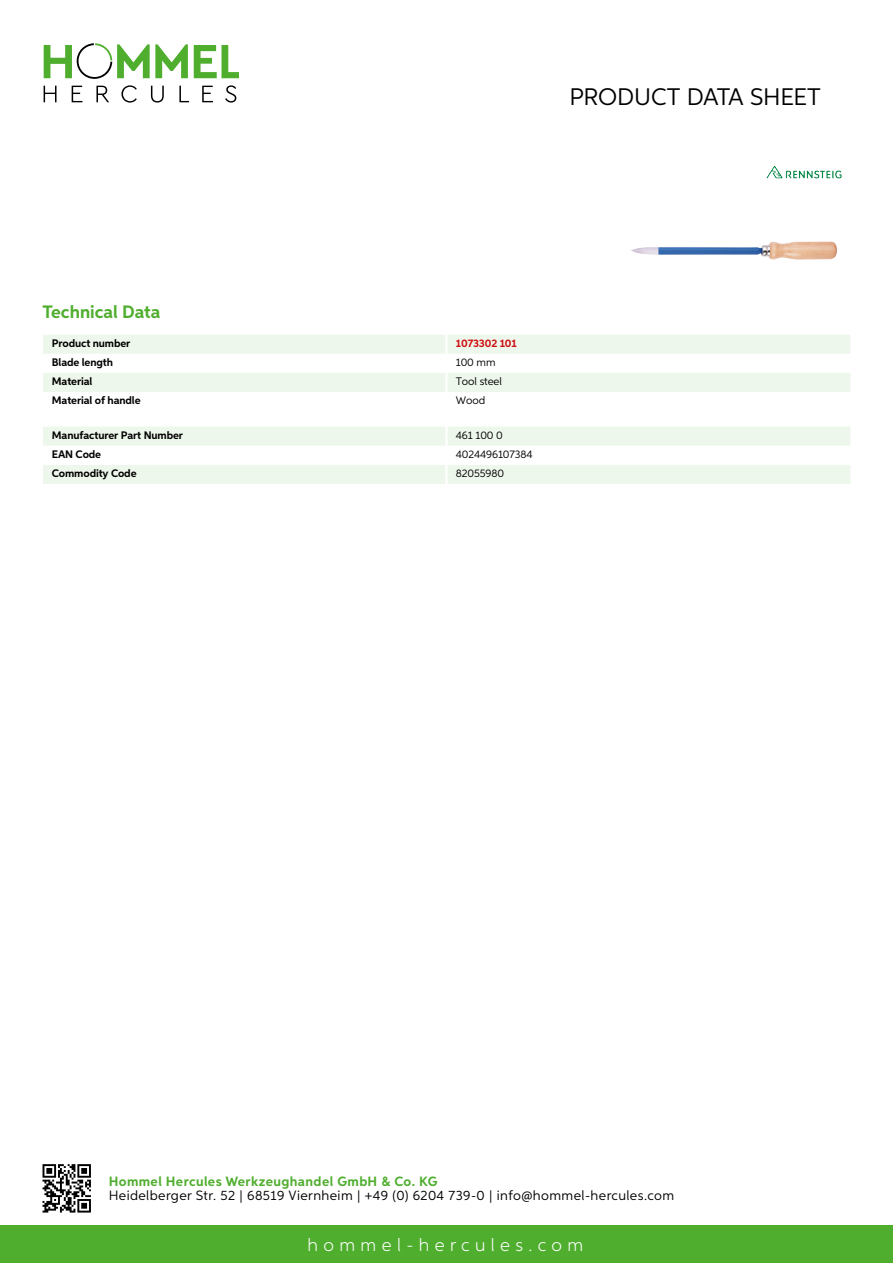
<style>
.page{position:relative;width:893px;height:1263px;background:#fff}
.page>*{position:absolute;margin:0;border:0;box-sizing:border-box;transform-origin:0 0}
.t1{font:24px "Aspira";letter-spacing:-.01em;color:#000}
.t2{font:300 18px "Aspira";letter-spacing:.3em;color:#fff}
.t3{font:700 18px "Aspira";color:#50ae2f}
.t4{font:13.5px "Aspira";letter-spacing:.03em;color:#000}
.t5{font:700 13.5px "Aspira";letter-spacing:.03em;color:#50ae2f}
.t6{font:700 10.95px "Aspira";letter-spacing:-.01em;color:#000}
.t7{font:10.95px "Aspira";letter-spacing:-.01em;color:#000}
.t8{font:700 10.95px "Aspira";letter-spacing:-.01em;color:#cd1013}
</style>
<div class="page">
<div style="left:0;top:1226px;width:893px;height:37px;background:#50ae2f"></div>
<svg style="left:43px;top:1164px;width:48px;height:48px"></svg>
<svg style="left:194px;top:45px;width:45px;height:33px"></svg>
<svg style="left:44px;top:43px;width:144px;height:36px"></svg>
<svg style="left:44px;top:86px;width:13px;height:16px"></svg>
<svg style="left:72px;top:86px;width:10px;height:16px"></svg>
<svg style="left:96px;top:86px;width:13px;height:16px"></svg>
<svg style="left:121px;top:85px;width:16px;height:18px"></svg>
<svg style="left:151px;top:86px;width:13px;height:17px"></svg>
<svg style="left:179px;top:86px;width:10px;height:16px"></svg>
<svg style="left:202px;top:86px;width:11px;height:16px"></svg>
<svg style="left:225px;top:85px;width:11px;height:18px"></svg>
<div style="left:43px;top:335px;width:807px;height:19px;background:#eef7eb"></div>
<div style="left:43px;top:373px;width:807px;height:19px;background:#eef7eb"></div>
<hr style="left:445px;top:335px;width:3px;height:19px;background:#fff">
<hr style="left:445px;top:373px;width:3px;height:19px;background:#fff">
<svg style="left:43px;top:427px;width:807px;height:57px"></svg>
<hr style="left:445px;top:465px;width:3px;height:19px;background:#fff">
<img style="left:631px;top:241px;width:206px;height:19px">
<img style="left:766px;top:166px;width:76px;height:13px">
<h1 class="t1" style="left:569px;top:82px;width:253px">Product data sh eet</h1>
<h2 class="t3" style="left:43px;top:300px;width:120px">Technical Data</h2>
<p class="t6" style="left:52px;top:336px;width:80px">Product number</p>
<p class="t8" style="left:456px;top:336px;width:63px">1073302 101</p>
<p class="t6" style="left:52px;top:355px;width:63px">Blade length</p>
<p class="t7" style="left:456px;top:355px;width:41px">100 mm</p>
<p class="t6" style="left:52px;top:374px;width:42px">Material</p>
<p class="t7" style="left:456px;top:374px;width:48px">Tool steel</p>
<p class="t6" style="left:52px;top:393px;width:90px">Material of handle</p>
<p class="t7" style="left:456px;top:394px;width:31px">Wood</p>
<p class="t6" style="left:52px;top:428px;width:133px">Manufacturer Part Number</p>
<p class="t7" style="left:456px;top:428px;width:49px">461 100 0</p>
<p class="t6" style="left:52px;top:447px;width:51px">EAN Code</p>
<p class="t7" style="left:456px;top:447px;width:78px">4024496107384</p>
<p class="t6" style="left:52px;top:466px;width:86px">Commodity Code</p>
<p class="t7" style="left:456px;top:466px;width:50px">82055980</p>
<p class="t5" style="left:109px;top:1172px;width:330px">Hommel Hercules Werkzeughandel GmbH &amp; Co. KG</p>
<p class="t4" style="left:109px;top:1187px;width:567px">Heidelberger Str. 52 | 68519 Viernheim | +49 (0) 6204 739-0 | info@hommel-hercules.com</p>
<h2 class="t2" style="left:307px;top:1234px;width:277px">hommel-hercules.com</h2>
</div>
